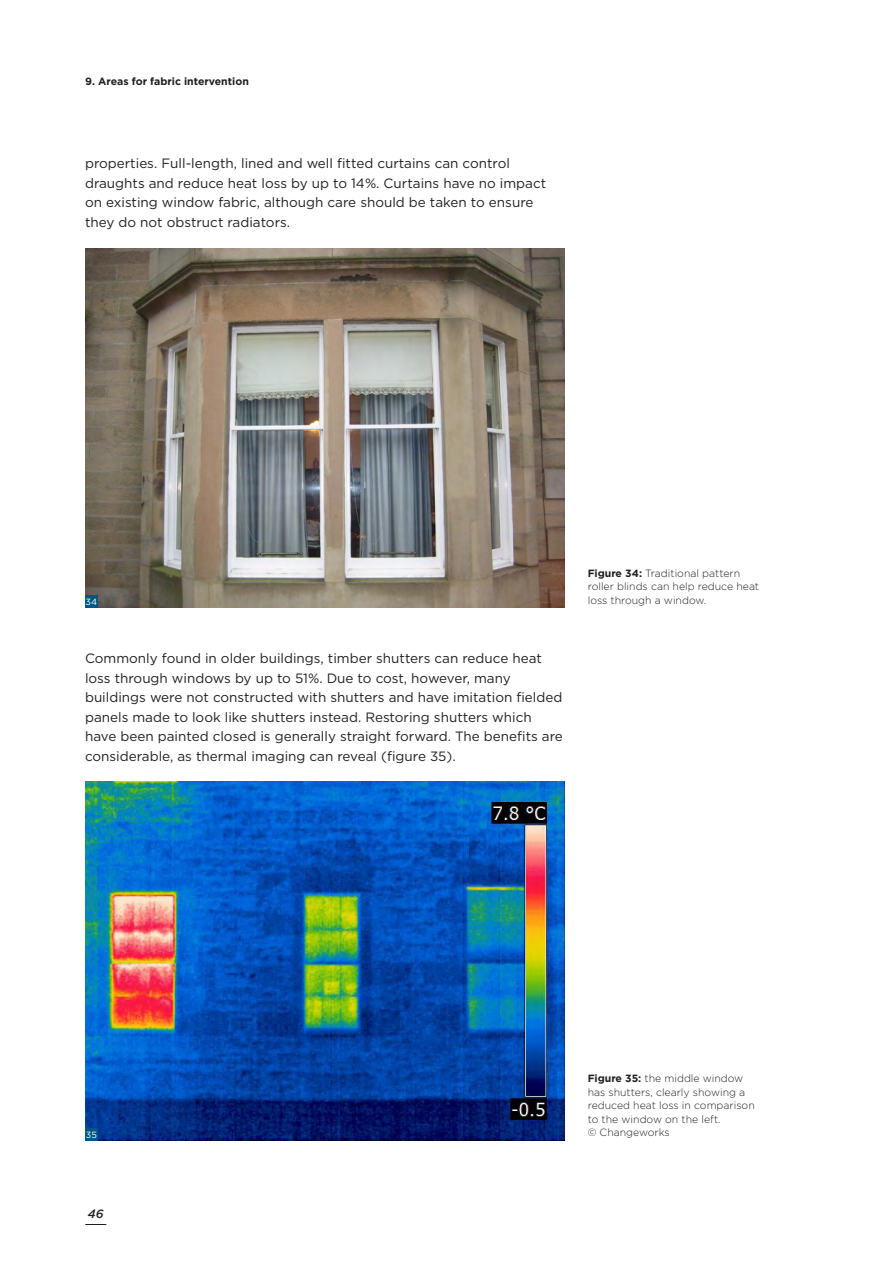
<style>
.page{position:relative;width:893px;height:1263px;background:#fff}
.page>*{position:absolute;margin:0;border:0;box-sizing:border-box;transform-origin:0 0}
.t1{font:13.5px/19.5px "Gotham";color:#231f20}
.t2{font:italic 500 12px "Gotham";color:#231f20}
.t3{font:300 10.5px/13.5px "Gotham";color:#231f20}
.t4{font:700 10.5px "Gotham";color:#231f20}
.t5{font:9px "Gotham";color:#fff}
.s1{font-weight:700}
</style>
<div class="page">
<svg style="left:85px;top:1224px;width:21px;height:1px"></svg>
<img style="left:85px;top:248px;width:479px;height:360px">
<div style="left:85px;top:595px;width:13px;height:12px;background:#005685"></div>
<img style="left:85px;top:782px;width:480px;height:359px">
<div style="left:85px;top:1128px;width:13px;height:13px;background:#005685"></div>
<p class="t4" style="left:85px;top:74px;width:165px">9. Areas for fabric intervention</p>
<p class="t1" style="left:85px;top:153px;width:463px">properties. Full-length, lined and well fitted curtains can control draughts and reduce heat loss by up to 14%. Curtains have no impact on existing window fabric, although care should be taken to ensure they do not obstruct radiators.</p>
<p class="t3" style="left:588px;top:566px;width:173px"><span class="s1">Figure 34:</span> Traditional pattern roller blinds can help reduce heat</p>
<p class="t5" style="left:86px;top:596px;width:13px">34</p>
<p class="t3" style="left:588px;top:593px;width:120px">loss through a window.</p>
<p class="t1" style="left:85px;top:648px;width:479px">Commonly found in older buildings, timber shutters can reduce heat loss through windows by up to 51%. Due to cost, however, many buildings were not constructed with shutters and have imitation fielded panels made to look like shutters instead. Restoring shutters which have been painted closed is generally straight forward. The benefits are considerable, as thermal imaging can reveal (figure 35).</p>
<p class="t3" style="left:588px;top:1071px;width:169px"><span class="s1">Figure 35:</span> the middle window has shutters, clearly showing a reduced heat loss in comparison to the window on the left.</p>
<p class="t5" style="left:86px;top:1129px;width:12px">35</p>
<p class="t3" style="left:588px;top:1125px;width:84px">© Changeworks</p>
<p class="t2" style="left:88px;top:1206px;width:17px">46</p>
</div>
